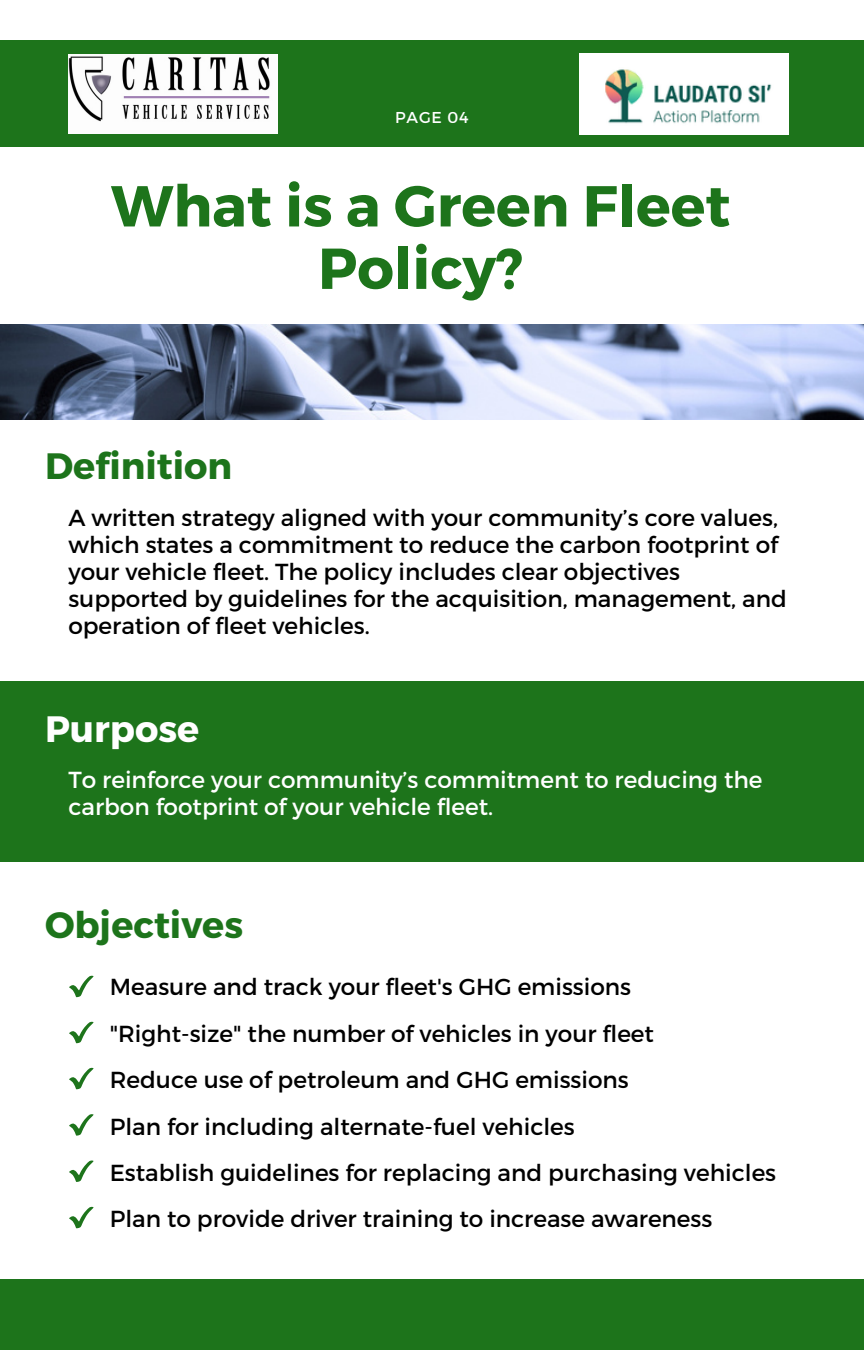
<style>
.page{position:relative;width:864px;height:1350px;background:#fff}
.page>*{position:absolute;margin:0;border:0;box-sizing:border-box;transform-origin:0 0}
.t1{font:700 57.6px/62.6px "Montserrat";color:#1d741b;text-align:center}
.t2{font:700 36.68px "Montserrat";color:#1d741b}
.t3{font:700 36.68px "Montserrat";color:#fff}
.t4{font:23.18px/27px "Montserrat";color:#000}
.t5{font:23.18px/27px "Montserrat";color:#fff}
.t6{font:15.75px "Montserrat";letter-spacing:.05em;color:#fff}
</style>
<div class="page">
<svg style="left:69px;top:975px;width:25px;height:22px"></svg>
<div style="left:0;top:681px;width:864px;height:180px;background:#1d741b"></div>
<img style="left:0;top:325px;width:864px;height:94px">
<div style="left:0;top:41px;width:864px;height:106px;background:#1d741b"></div>
<img style="left:68px;top:54px;width:210px;height:79px">
<svg style="left:69px;top:1022px;width:25px;height:21px"></svg>
<svg style="left:69px;top:1068px;width:25px;height:22px"></svg>
<svg style="left:69px;top:1114px;width:25px;height:22px"></svg>
<svg style="left:69px;top:1160px;width:25px;height:22px"></svg>
<svg style="left:69px;top:1207px;width:25px;height:22px"></svg>
<img style="left:579px;top:54px;width:209px;height:81px">
<div style="left:0;top:1279px;width:864px;height:71px;background:#1d741b"></div>
<p class="t6" style="left:395px;top:107px;width:75px">PAGE 04</p>
<h1 class="t1" style="left:111px;top:172px;width:621px">What is a Green Fleet<br>Policy?</h1>
<h2 class="t2" style="left:45px;top:442px;width:189px">Definition</h2>
<p class="t4" style="left:68px;top:503px;width:720px">A written strategy aligned with your community’s core values, which states a commitment to reduce the carbon footprint of your vehicle fleet. The policy includes clear objectives supported by guidelines for the acquisition, management, and operation of fleet vehicles.</p>
<h2 class="t3" style="left:45px;top:706px;width:156px">Purpose</h2>
<p class="t5" style="left:68px;top:765px;width:696px">To reinforce your community’s commitment to reducing the carbon footprint of your vehicle fleet.</p>
<h2 class="t2" style="left:45px;top:901px;width:200px">Objectives</h2>
<p class="t4" style="left:110px;top:961px;width:546px;line-height:47.2px">Measure and track your fleet's GHG emissions "Right-size" the number of vehicles in your fleet</p>
<p class="t4" style="left:110px;top:1056px;width:668px;line-height:46.4px">Reduce use of petroleum and GHG emissions<br>Plan for including alternate-fuel vehicles<br>Establish guidelines for replacing and purchasing vehicles Plan to provide driver training to increase awareness</p>
</div>
